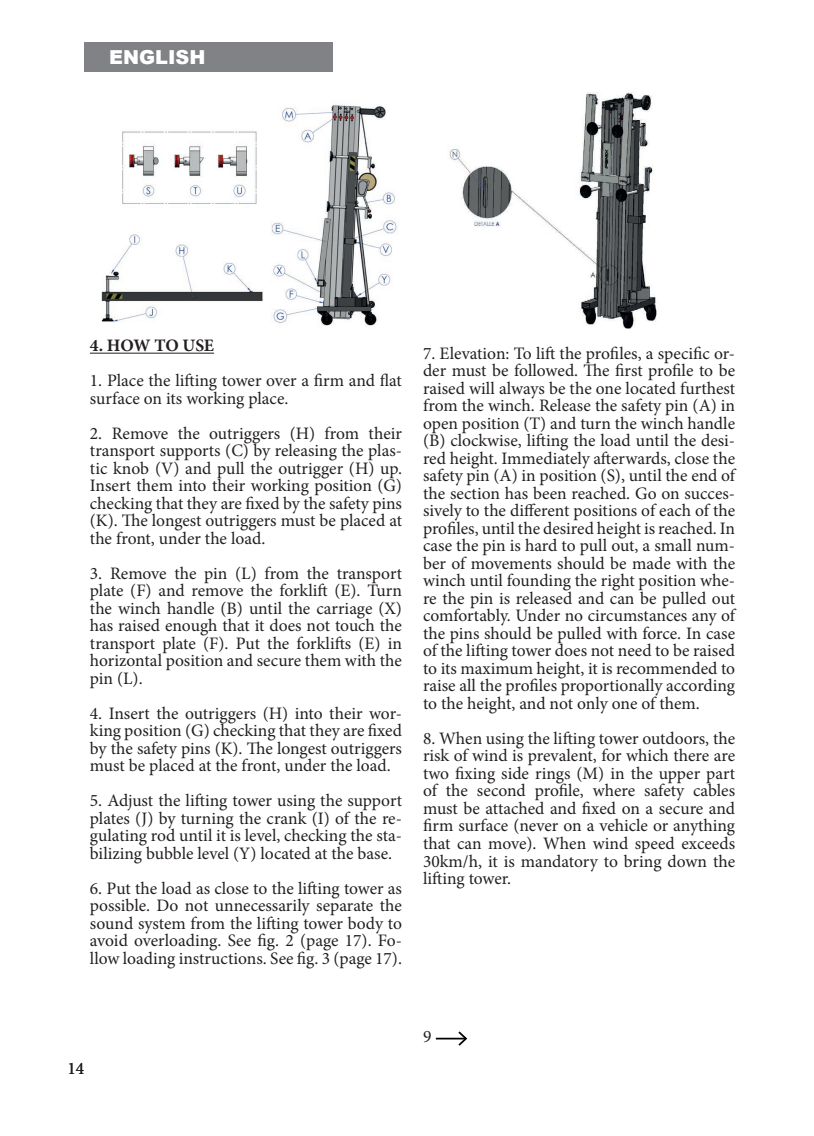
<style>
.page{position:relative;width:814px;height:1136px;background:#fff}
.page>*{position:absolute;margin:0;border:0;box-sizing:border-box;transform-origin:0 0}
.t1{font:900 19.25px "Arial";color:#fff}
.Texto{font:17.5px/17.5px "Minion Pro";color:#231f20;text-align:justify}
._1__Introducción{font:700 17.5px "Minion Pro";letter-spacing:-.015em;color:#231f20}
</style>
<div class="page">
<div style="left:84px;top:42px;width:248px;height:30px;background:#808285"></div>
<hr style="left:90px;top:353px;width:124px;height:1px;background:#231f20">
<img style="left:447px;top:92px;width:210px;height:237px">
<img style="left:101px;top:104px;width:297px;height:222px">
<hr style="left:436px;top:1038px;width:30px;height:1px;background:#000">
<svg style="left:456px;top:1031px;width:12px;height:15px"></svg>
<p class="t1" style="left:109px;top:43px;width:98px">ENGLISH</p>
<p class="_1__Introducción" style="left:90px;top:333px;width:126px">4. HOW TO USE</p>
<p class="Texto" style="left:90px;top:372px;width:313px">1. Place the lifting tower over a firm and flat surface on its working place.</p>
<p class="Texto" style="left:90px;top:425px;width:313px">2. Remove the outriggers (H) from their transport supports (C) by releasing the plas&shy;tic knob (V) and pull the outrigger (H) up.<br>Insert them into their working position (G) checking that they are fixed by the safety pins (K). The longest outriggers must be placed at the front, under the load.</p>
<p class="Texto" style="left:90px;top:565px;width:313px">3. Remove the pin (L) from the transport plate (F) and remove the forklift (E). Turn the winch handle (B) until the carriage (X) has raised enough that it does not touch the transport plate (F). Put the forklifts (E) in horizontal position and secure them with the pin (L).</p>
<p class="Texto" style="left:90px;top:705px;width:313px">4. Insert the outriggers (H) into their wor&shy;king position (G) checking that they are fixed by the safety pins (K). The longest outriggers must be placed at the front, under the load.</p>
<p class="Texto" style="left:90px;top:792px;width:313px">5. Adjust the lifting tower using the support plates (J) by turning the crank (I) of the re&shy;gulating rod until it is level, checking the sta&shy;bilizing bubble level (Y) located at the base.</p>
<p class="Texto" style="left:90px;top:880px;width:313px">6. Put the load as close to the lifting tower as possible. Do not unnecessarily separate the sound system from the lifting tower body to avoid overloading. See fig. 2 (page 17). Fo&shy;llow loading instructions. See fig. 3 (page 17).</p>
<p class="Texto" style="left:423px;top:345px;width:313px">7. Elevation: To lift the profiles, a specific or&shy;der must be followed. The first profile to be raised will always be the one located furthest from the winch. Release the safety pin (A) in open position (T) and turn the winch handle (B) clockwise, lifting the load until the desi&shy;red height. Immediately afterwards, close the safety pin (A) in position (S), until the end of the section has been reached. Go on succes&shy;sively to the different positions of each of the profiles, until the desired height is reached. In case the pin is hard to pull out, a small num&shy;ber of movements should be made with the winch until founding the right position whe&shy;re the pin is released and can be pulled out comfortably. Under no circumstances any of the pins should be pulled with force. In case of the lifting tower does not need to be raised to its maximum height, it is recommended to raise all the profiles proportionally according to the height, and not only one of them.</p>
<p class="Texto" style="left:423px;top:730px;width:313px">8. When using the lifting tower outdoors, the risk of wind is prevalent, for which there are two fixing side rings (M) in the upper part of the second profile, where safety cables must be attached and fixed on a secure and firm surface (never on a vehicle or anything that can move). When wind speed exceeds 30km/h, it is mandatory to bring down the lifting tower.</p>
<p class="Texto" style="left:68px;top:1060px;width:18px">14</p>
<p class="Texto" style="left:423px;top:1027px;width:10px">9</p>
</div>
